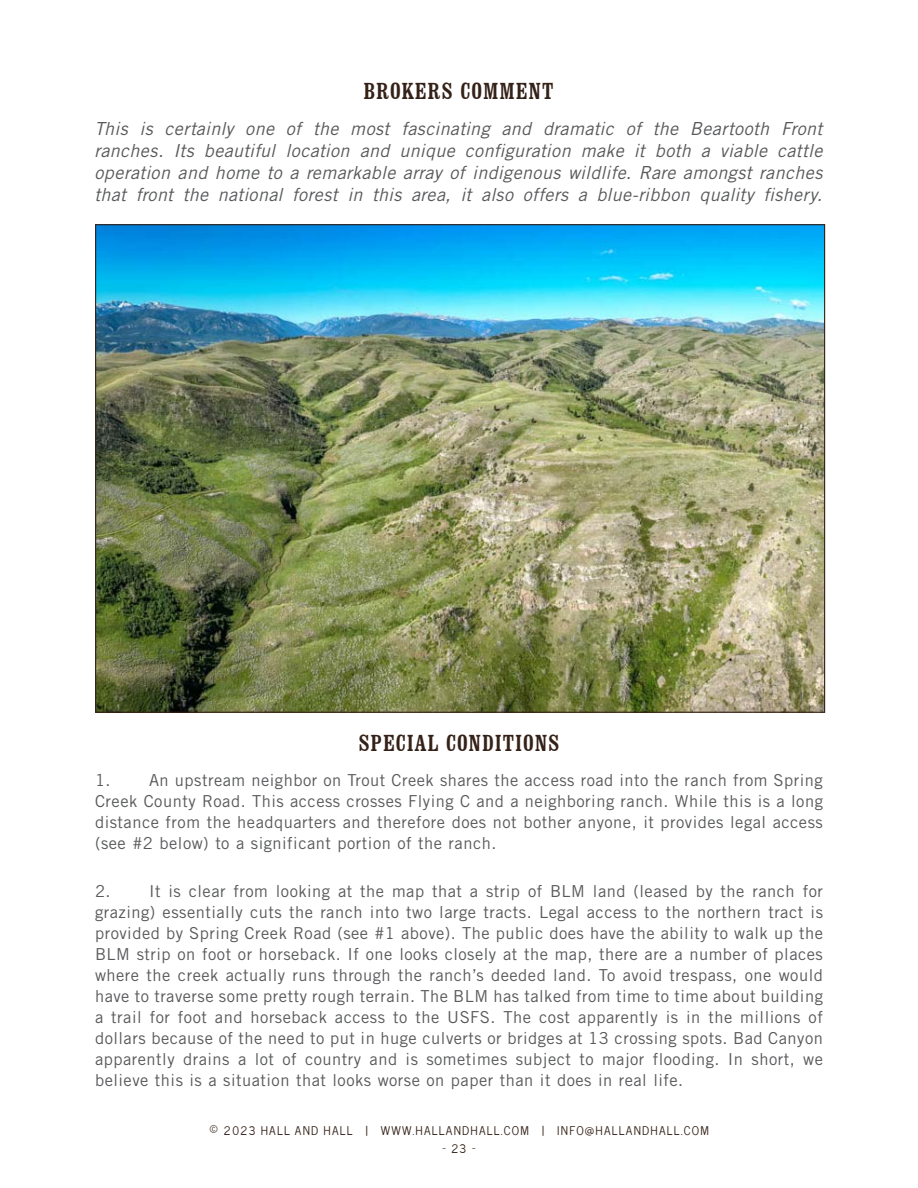
<style>
.page{position:relative;width:918px;height:1188px;background:#fff}
.page>*{position:absolute;margin:0;border:0;box-sizing:border-box;transform-origin:0 0}
.t1{font:condensed 24px "Clarendon BT";letter-spacing:.04em;color:#342117}
.t2{font:italic 18px/22px "Trade Gothic LT Std";letter-spacing:.015em;color:#58595b;text-align:justify}
.t3{font:16.5px/21px "Trade Gothic LT Std";letter-spacing:.03em;color:#58595b;text-align:justify}
.t4{font:12px "News Cycle";letter-spacing:.1em;color:#342117}
.s1{font-size:16.5px}
</style>
<div class="page">
<img style="left:97px;top:226px;width:726px;height:485px">
<h1 class="t1" style="left:363px;top:76px;width:191px">BROKERS COMMENT</h1>
<p class="t2" style="left:94px;top:118px;width:729px">This is certainly one of the most fascinating and dramatic of the Beartooth Front ranches. Its beautiful location and unique configuration make it both a viable cattle operation and home to a remarkable array of indigenous wildlife. Rare amongst ranches that front the national forest in this area, it also offers a blue-ribbon quality fishery.</p>
<h1 class="t1" style="left:358px;top:728px;width:203px">SPECIAL CONDITIONS</h1>
<p class="t3" style="left:95px;top:769px;width:729px">1. An upstream neighbor on Trout Creek shares the access road into the ranch from Spring Creek County Road. This access crosses Flying C and a neighboring ranch. While this is a long distance from the headquarters and therefore does not bother anyone, it provides legal access (see #2 below) to a significant portion of the ranch.</p>
<p class="t3" style="left:95px;top:880px;width:729px">2. It is clear from looking at the map that a strip of BLM land (leased by the ranch for grazing) essentially cuts the ranch into two large tracts. Legal access to the northern tract is provided by Spring Creek Road (see #1 above). The public does have the ability to walk up the BLM strip on foot or horseback. If one looks closely at the map, there are a number of places where the creek actually runs through the ranch’s deeded land. To avoid trespass, one would have to traverse some pretty rough terrain. The BLM has talked from time to time about building a trail for foot and horseback access to the USFS. The cost apparently is in the millions of dollars because of the need to put in huge culverts or bridges at 13 crossing spots. Bad Canyon apparently drains a lot of country and is sometimes subject to major flooding. In short, we believe this is a situation that looks worse on paper than it does in real life.</p>
<p class="t4" style="left:209px;top:1120px;width:501px"><span class="s1">©</span> 2023 HALL AND HALL | WWW.HALLANDHALL.COM | INFO@HALLANDHALL.COM</p>
<p class="t4" style="left:442px;top:1138px;width:34px">— 23 –</p>
</div>
